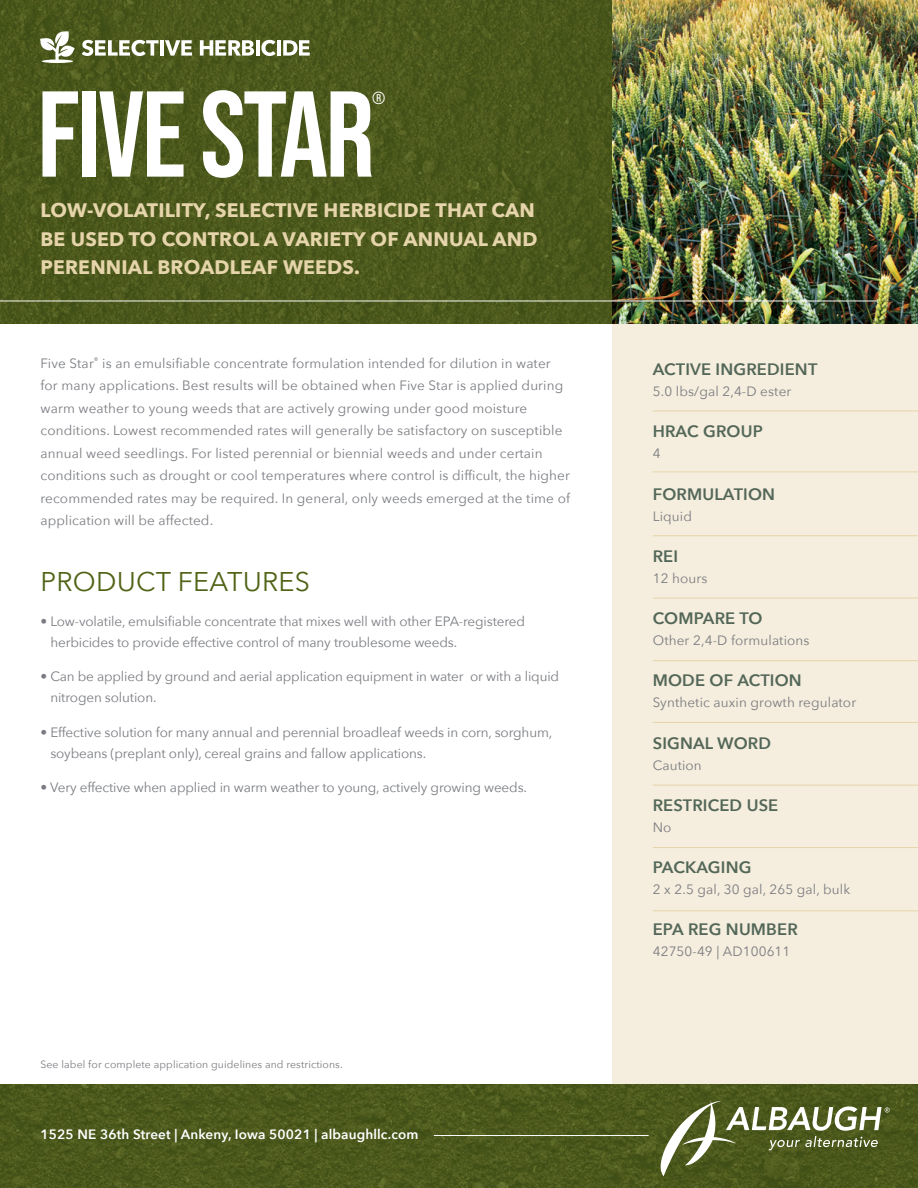
<style>
.page{position:relative;width:918px;height:1188px;background:#fff}
.page>*{position:absolute;margin:0;border:0;box-sizing:border-box;transform-origin:0 0}
.t1{font:700 121.8px "Bebas Neue Pro";letter-spacing:-.02em;color:#fff}
.t2{font:27px "Avenir Next";letter-spacing:.01em;color:#516316}
.t3{font:700 19.5px/28.5px "Avenir Next";letter-spacing:.01em;color:#e6d4aa}
.t4{font:17.55px "Bebas Neue Pro";color:#fff}
.t5{font:600 16.5px "Avenir Next";letter-spacing:.01em;color:#536758}
.t6{font:13.5px/22.5px "Avenir Next";letter-spacing:.01em;color:#7a7c81}
.t7{font:13.5px/21px "Avenir Next";letter-spacing:-.01em;color:#7a7c81}
.t8{font:600 13.5px "Avenir Next";letter-spacing:.01em;color:#fff}
.t9{font:10.5px "Avenir Next";letter-spacing:.01em;color:#7a7c81}
</style>
<div class="page">
<img style="left:0;top:0;width:612px;height:324px">
<div style="left:612px;top:322px;width:306px;height:798px;background:#f5eddd"></div>
<hr style="left:653px;top:411px;width:265px;height:1px;background:#e6d4aa">
<hr style="left:653px;top:472px;width:265px;height:1px;background:#e6d4aa">
<hr style="left:653px;top:535px;width:265px;height:1px;background:#e6d4aa">
<hr style="left:653px;top:598px;width:265px;height:1px;background:#e6d4aa">
<hr style="left:653px;top:847px;width:265px;height:1px;background:#e6d4aa">
<hr style="left:653px;top:910px;width:265px;height:1px;background:#e6d4aa">
<hr style="left:653px;top:660px;width:265px;height:1px;background:#e6d4aa">
<hr style="left:653px;top:722px;width:265px;height:1px;background:#e6d4aa">
<hr style="left:653px;top:785px;width:265px;height:1px;background:#e6d4aa">
<img style="left:612px;top:0;width:306px;height:324px">
<hr style="left:0;top:301px;width:878px;height:1px;background:#f9f8f4">
<img style="left:0;top:1084px;width:918px;height:104px">
<hr style="left:434px;top:1135px;width:215px;height:1px;background:#fff">
<svg style="left:661px;top:1101px;width:229px;height:75px;background:#6a7543"></svg>
<svg style="left:40px;top:31px;width:35px;height:31px"></svg>
<hr style="left:42px;top:60px;width:31px;height:3px;background:#fff;border-radius:50%">
<svg style="left:82px;top:40px;width:77px;height:16px"></svg>
<hr style="left:160px;top:40px;width:4px;height:16px;background:#fff">
<svg style="left:165px;top:40px;width:27px;height:16px"></svg>
<svg style="left:200px;top:40px;width:54px;height:16px"></svg>
<hr style="left:256px;top:40px;width:4px;height:16px;background:#fff">
<svg style="left:261px;top:40px;width:15px;height:16px"></svg>
<hr style="left:277px;top:40px;width:4px;height:16px;background:#fff">
<svg style="left:283px;top:40px;width:27px;height:16px"></svg>
<h1 class="t1" style="left:38px;top:65px;width:339px">FIVE STAR</h1>
<p class="t4" style="left:372px;top:88px;width:15px">®</p>
<h3 class="t3" style="left:40px;top:196px;width:499px">LOW-VOLATILITY, SELECTIVE HERBICIDE THAT CAN<br>BE USED TO CONTROL A VARIETY OF ANNUAL AND<br>PERENNIAL BROADLEAF WEEDS.</h3>
<p class="t6" style="left:40px;top:351px;width:531px">Five Star<sup>®</sup> is an emulsifiable concentrate formulation intended for dilution in water for many applications. Best results will be obtained when Five Star is applied during warm weather to young weeds that are actively growing under good moisture conditions. Lowest recommended rates will generally be satisfactory on susceptible annual weed seedlings. For listed perennial or biennial weeds and under certain conditions such as drought or cool temperatures where control is difficult, the higher recommended rates may be required. In general, only weeds emerged at the time of application will be affected.</p>
<h2 class="t2" style="left:40px;top:559px;width:271px">PRODUCT FEATURES</h2>
<p class="t7" style="left:50px;top:610px;width:476px;text-indent:-10px">• Low-volatile, emulsifiable concentrate that mixes well with other EPA-registered herbicides to provide effective control of many troublesome weeds.</p>
<p class="t7" style="left:50px;top:665px;width:510px;text-indent:-10px">• Can be applied by ground and aerial application equipment in water or with a liquid nitrogen solution.</p>
<p class="t7" style="left:50px;top:721px;width:504px;text-indent:-10px">• Effective solution for many annual and perennial broadleaf weeds in corn, sorghum, soybeans (preplant only), cereal grains and fallow applications.</p>
<p class="t7" style="left:40px;top:777px;width:488px">• Very effective when applied in warm weather to young, actively growing weeds.</p>
<p class="t9" style="left:40px;top:1055px;width:304px">See label for complete application guidelines and restrictions.</p>
<p class="t8" style="left:40px;top:1123px;width:379px">1525 NE 36th Street | Ankeny, Iowa 50021 | albaughllc.com</p>
<p class="t5" style="left:653px;top:355px;width:166px">ACTIVE INGREDIENT</p>
<p class="t6" style="left:653px;top:380px;width:140px">5.0 lbs/gal 2,4-D ester</p>
<p class="t5" style="left:653px;top:417px;width:112px">HRAC GROUP</p>
<p class="t6" style="left:653px;top:442px;width:9px">4</p>
<p class="t5" style="left:653px;top:480px;width:124px">FORMULATION</p>
<p class="t6" style="left:653px;top:504px;width:41px">Liquid</p>
<p class="t5" style="left:653px;top:542px;width:27px">REI</p>
<p class="t6" style="left:653px;top:566px;width:56px">12 hours</p>
<p class="t5" style="left:653px;top:604px;width:111px">COMPARE TO</p>
<p class="t6" style="left:653px;top:629px;width:158px">Other 2,4-D formulations</p>
<p class="t5" style="left:653px;top:666px;width:151px">MODE OF ACTION</p>
<p class="t6" style="left:653px;top:691px;width:205px">Synthetic auxin growth regulator</p>
<p class="t5" style="left:653px;top:729px;width:120px">SIGNAL WORD</p>
<p class="t6" style="left:653px;top:753px;width:51px">Caution</p>
<p class="t5" style="left:653px;top:791px;width:127px">RESTRICED USE</p>
<p class="t6" style="left:653px;top:815px;width:20px">No</p>
<p class="t5" style="left:653px;top:853px;width:100px">PACKAGING</p>
<p class="t6" style="left:653px;top:878px;width:199px">2 x 2.5 gal, 30 gal, 265 gal, bulk</p>
<p class="t5" style="left:653px;top:915px;width:147px">EPA REG NUMBER</p>
<p class="t6" style="left:653px;top:940px;width:139px">42750-49 | AD100611</p>
</div>
